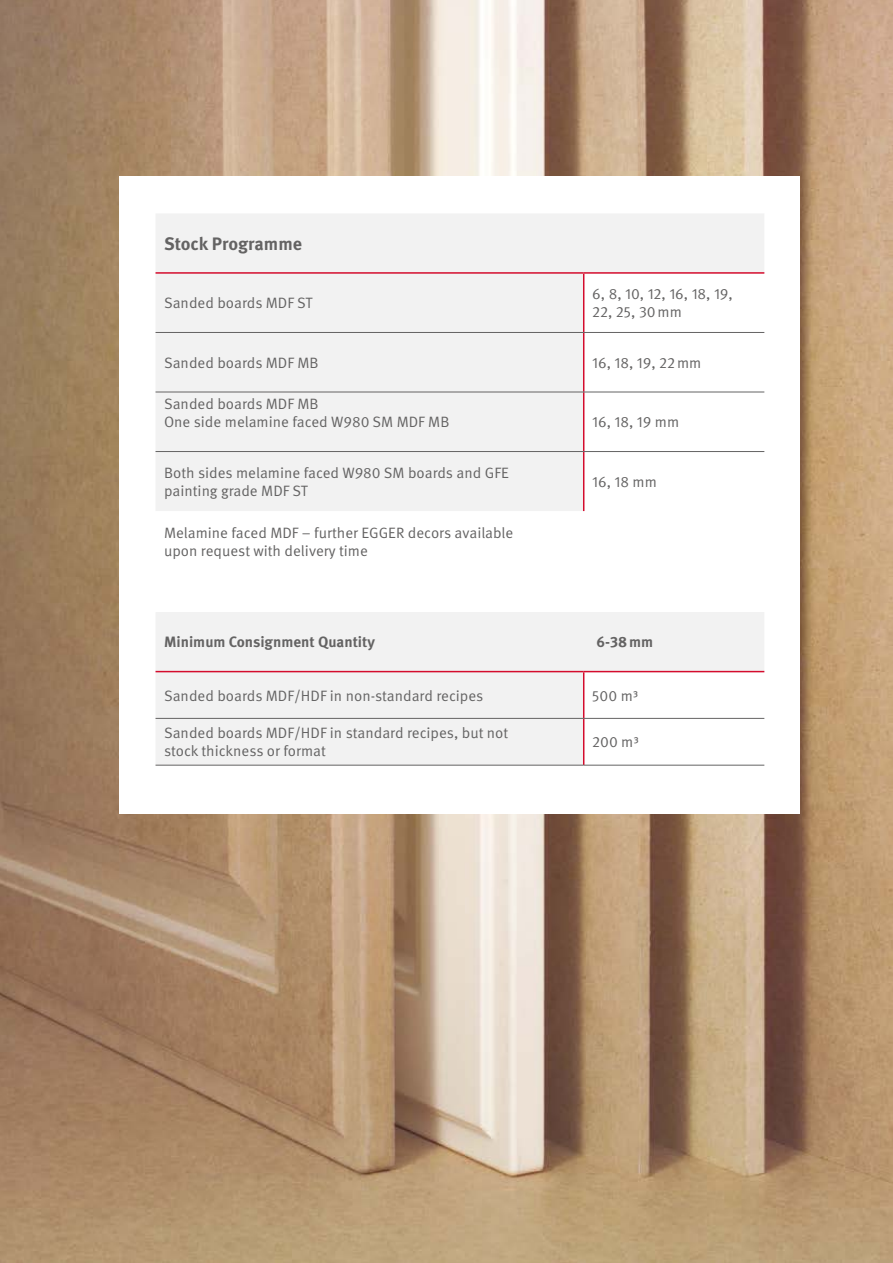
<style>
.page{position:relative;width:893px;height:1263px;background:#fff}
.page>*{position:absolute;margin:0;border:0;box-sizing:border-box;transform-origin:0 0}
.t1{font:700 18px "Meta Pro";color:#646363}
.t2{font:15px/18px "Meta Pro";color:#646363}
.t3{font:700 15px "Meta Pro";color:#646363}
</style>
<div class="page">
<img style="left:0;top:0;width:893px;height:1263px">
<div style="left:120px;top:176px;width:680px;height:637px;background:#fff"></div>
<div style="left:156px;top:214px;width:608px;height:297px;background:#f2f2f2"></div>
<svg style="left:584px;top:274px;width:180px;height:237px"></svg>
<hr style="left:583px;top:274px;width:1px;height:58px;background:#d40c2d">
<hr style="left:583px;top:333px;width:1px;height:59px;background:#d40c2d">
<hr style="left:583px;top:392px;width:1px;height:59px;background:#d40c2d">
<hr style="left:583px;top:452px;width:1px;height:59px;background:#d40c2d">
<hr style="left:156px;top:272px;width:428px;height:2px;background:#d40c2d">
<hr style="left:584px;top:272px;width:180px;height:2px;background:#d40c2d">
<hr style="left:156px;top:332px;width:428px;height:1px;background:#646363">
<hr style="left:584px;top:332px;width:180px;height:1px;background:#646363">
<hr style="left:156px;top:392px;width:428px;height:1px;background:#646363">
<hr style="left:584px;top:392px;width:180px;height:1px;background:#646363">
<hr style="left:156px;top:451px;width:428px;height:1px;background:#646363">
<hr style="left:584px;top:451px;width:180px;height:1px;background:#646363">
<div style="left:156px;top:612px;width:608px;height:153px;background:#f2f2f2"></div>
<svg style="left:584px;top:672px;width:180px;height:93px"></svg>
<hr style="left:583px;top:672px;width:1px;height:46px;background:#d40c2d">
<hr style="left:583px;top:719px;width:1px;height:46px;background:#d40c2d">
<hr style="left:156px;top:671px;width:428px;height:1px;background:#d40c2d">
<hr style="left:584px;top:671px;width:180px;height:1px;background:#d40c2d">
<hr style="left:156px;top:718px;width:428px;height:1px;background:#646363">
<hr style="left:584px;top:718px;width:180px;height:1px;background:#646363">
<hr style="left:156px;top:765px;width:428px;height:1px;background:#646363">
<hr style="left:584px;top:765px;width:180px;height:1px;background:#646363">
<p class="t1" style="left:164px;top:230px;width:140px">Stock Programme</p>
<p class="t2" style="left:164px;top:294px;width:150px">Sanded boards MDF ST</p>
<p class="t2" style="left:592px;top:285px;width:142px">6, 8, 10, 12, 16, 18, 19,<br>22, 25, 30mm</p>
<p class="t2" style="left:164px;top:354px;width:156px">Sanded boards MDF MB</p>
<p class="t2" style="left:592px;top:354px;width:111px">16, 18, 19, 22mm</p>
<p class="t2" style="left:164px;top:395px;width:287px">Sanded boards MDF MB<br>One side melamine faced W980 SM MDF MB</p>
<p class="t2" style="left:592px;top:413px;width:89px">16, 18, 19 mm</p>
<p class="t2" style="left:164px;top:464px;width:346px">Both sides melamine faced W980 SM boards and GFE painting grade MDF ST</p>
<p class="t2" style="left:592px;top:473px;width:66px">16, 18 mm</p>
<p class="t2" style="left:164px;top:523px;width:351px">Melamine faced MDF – further EGGER decors available upon request with delivery time</p>
<p class="t3" style="left:164px;top:630px;width:213px">Minimum Consignment Quantity</p>
<p class="t3" style="left:596px;top:630px;width:58px">6-38mm</p>
<p class="t2" style="left:164px;top:687px;width:321px">Sanded boards MDF/HDF in non-standard recipes</p>
<p class="t2" style="left:592px;top:687px;width:48px">500 m3</p>
<p class="t2" style="left:164px;top:724px;width:346px">Sanded boards MDF/HDF in standard recipes, but not stock thickness or format</p>
<p class="t2" style="left:592px;top:733px;width:48px">200 m3</p>
</div>
